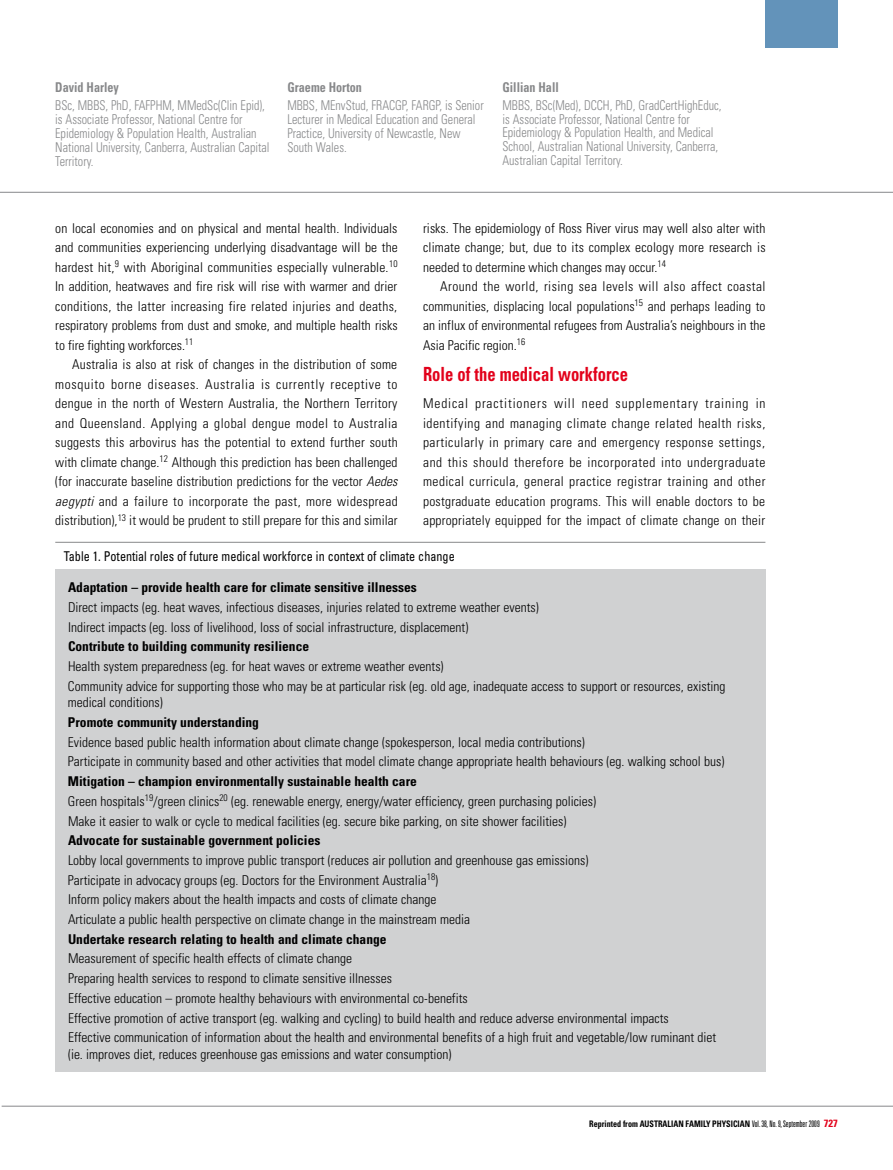
<style>
.page{position:relative;width:893px;height:1170px;background:#fff}
.page>*{position:absolute;margin:0;border:0;box-sizing:border-box;transform-origin:0 0}
.t1{font:700 condensed 19.5px "Univers LT";color:#e2001a;scale:.85 1}
.t2{font:300 condensed 13.5px/19.5px "Univers LT";color:#000}
.t3{font:300 condensed 13.5px/14px "Univers LT";color:#87888a;scale:.9 1}
.t4{font:700 condensed 13.5px "Univers LT";color:#000}
.t5{font:condensed 13.5px "Univers LT";color:#000;scale:.9 1}
.t6{font:700 condensed 13.5px "Univers LT";color:#87888a;scale:.9 1}
.t7{font:700 condensed 9px "Univers LT";color:#000;scale:.9 1}
.s1{font-style:italic}
.s2{font-weight:700}
.s3{font-weight:300;font-stretch:ultra-condensed}
.s4{font-size:10.5px;color:#e2001a}
</style>
<div class="page">
<hr style="left:2px;top:1105px;width:891px;height:1px;background:#87888a">
<svg style="left:0;top:0;width:893px;height:193px"></svg>
<div style="left:55px;top:569px;width:710px;height:502px;background:#d0d1d2"></div>
<hr style="left:55px;top:542px;width:710px;height:1px;background:#87888a">
<p class="t6" style="left:55px;top:79px;width:72px">David Harley</p>
<p class="t3" style="left:55px;top:99px;width:240px">BSc, MBBS, PhD, FAFPHM, MMedSc(Clin Epid), is Associate Professor, National Centre for Epidemiology &amp; Population Health, Australian National University, Canberra, Australian Capital Territory.</p>
<p class="t6" style="left:287px;top:79px;width:84px">Graeme Horton</p>
<p class="t3" style="left:287px;top:99px;width:220px">MBBS, MEnvStud, FRACGP, FARGP, is Senior Lecturer in Medical Education and General Practice, University of Newcastle, New South Wales.</p>
<p class="t6" style="left:502px;top:78px;width:64px">Gillian Hall</p>
<p class="t3" style="left:502px;top:98px;width:245px">MBBS, BSc(Med), DCCH, PhD, GradCertHighEduc, is Associate Professor, National Centre for Epidemiology &amp; Population Health, and Medical School, Australian National University, Canberra, Australian Capital Territory.</p>
<p class="t2" style="left:55px;top:218px;width:344px;text-align:justify">on local economies and on physical and mental health. Individuals and communities experiencing underlying disadvantage will be the hardest hit,<sup>9</sup> with Aboriginal communities especially vulnerable.<sup>10<br></sup>In addition, heatwaves and fire risk will rise with warmer and drier conditions, the latter increasing fire related injuries and deaths, respiratory problems from dust and smoke, and multiple health risks to fire fighting workforces.<sup>11</sup></p>
<p class="t2" style="left:55px;top:355px;width:344px;text-align:justify;text-indent:17px">Australia is also at risk of changes in the distribution of some mosquito borne diseases. Australia is currently receptive to dengue in the north of Western Australia, the Northern Territory and Queensland. Applying a global dengue model to Australia suggests this arbovirus has the potential to extend further south with climate change.<sup>12</sup> Although this prediction has been challenged (for inaccurate baseline distribution predictions for the vector <span class="s1">Aedes aegypti</span> and a failure to incorporate the past, more widespread distribution),<sup>13</sup> it would be prudent to still prepare for this and similar</p>
<p class="t2" style="left:423px;top:218px;width:344px;text-align:justify">risks. The epidemiology of Ross River virus may well also alter with climate change; but, due to its complex ecology more research is needed to determine which changes may occur.<sup>14</sup></p>
<p class="t2" style="left:423px;top:277px;width:344px;text-align:justify;text-indent:17px">Around the world, rising sea levels will also affect coastal communities, displacing local populations<sup>15</sup> and perhaps leading to an influx of environmental refugees from Australia’s neighbours in the Asia Pacific region.<sup>16</sup></p>
<h1 class="t1" style="left:423px;top:362px;width:243px">Role of the medical workforce</h1>
<p class="t2" style="left:423px;top:394px;width:344px;text-align:justify">Medical practitioners will need supplementary training in identifying and managing climate change related health risks, particularly in primary care and emergency response settings, and this should therefore be incorporated into undergraduate medical curricula, general practice registrar training and other postgraduate education programs. This will enable doctors to be appropriately equipped for the impact of climate change on their</p>
<p class="t5" style="left:64px;top:547px;width:436px">Table 1. Potential roles of future medical workforce in context of climate change</p>
<p class="t4" style="left:68px;top:579px;width:350px">Adaptation – provide health care for climate sensitive illnesses</p>
<p class="t2" style="left:68px;top:597px;width:472px">Direct impacts (eg. heat waves, infectious diseases, injuries related to extreme weather events)<br>Indirect impacts (eg. loss of livelihood, loss of social infrastructure, displacement)</p>
<p class="t4" style="left:68px;top:638px;width:243px">Contribute to building community resilience</p>
<p class="t2" style="left:68px;top:656px;width:659px">Health system preparedness (eg. for heat waves or extreme weather events)<br>Community advice for supporting those who may be at particular risk (eg. old age, inadequate access to support or resources, existing</p>
<p class="t2" style="left:68px;top:692px;width:96px">medical conditions)</p>
<p class="t4" style="left:68px;top:714px;width:193px">Promote community understanding</p>
<p class="t2" style="left:68px;top:732px;width:658px">Evidence based public health information about climate change (spokesperson, local media contributions)<br>Participate in community based and other activities that model climate change appropriate health behaviours (eg. walking school bus)</p>
<p class="t2" style="left:68px;top:771px;width:530px"><span class="s2">Mitigation – champion environmentally sustainable health care<br></span>Green hospitals<sup>19</sup>/green clinics<sup>20</sup> (eg. renewable energy, energy/water efficiency, green purchasing policies)<br>Make it easier to walk or cycle to medical facilities (eg. secure bike parking, on site shower facilities)</p>
<p class="t4" style="left:68px;top:832px;width:254px">Advocate for sustainable government policies</p>
<p class="t2" style="left:68px;top:850px;width:522px">Lobby local governments to improve public transport (reduces air pollution and greenhouse gas emissions)<br>Participate in advocacy groups (eg. Doctors for the Environment Australia<sup>18</sup>)<br>Inform policy makers about the health impacts and costs of climate change<br>Articulate a public health perspective on climate change in the mainstream media</p>
<p class="t4" style="left:68px;top:930px;width:320px">Undertake research relating to health and climate change</p>
<p class="t2" style="left:68px;top:948px;width:650px">Measurement of specific health effects of climate change<br>Preparing health services to respond to climate sensitive illnesses<br>Effective education – promote healthy behaviours with environmental co-benefits<br>Effective promotion of active transport (eg. walking and cycling) to build health and reduce adverse environmental impacts<br>Effective communication of information about the health and environmental benefits of a high fruit and vegetable/low ruminant diet</p>
<p class="t2" style="left:68px;top:1044px;width:385px">(ie. improves diet, reduces greenhouse gas emissions and water consumption)</p>
<p class="t7" style="left:589px;top:1118px;width:277px">Reprinted from Australian Family Physician <span class="s3">Vol. 38, No. 9, September 2009</span> <span class="s4">727</span></p>
</div>
